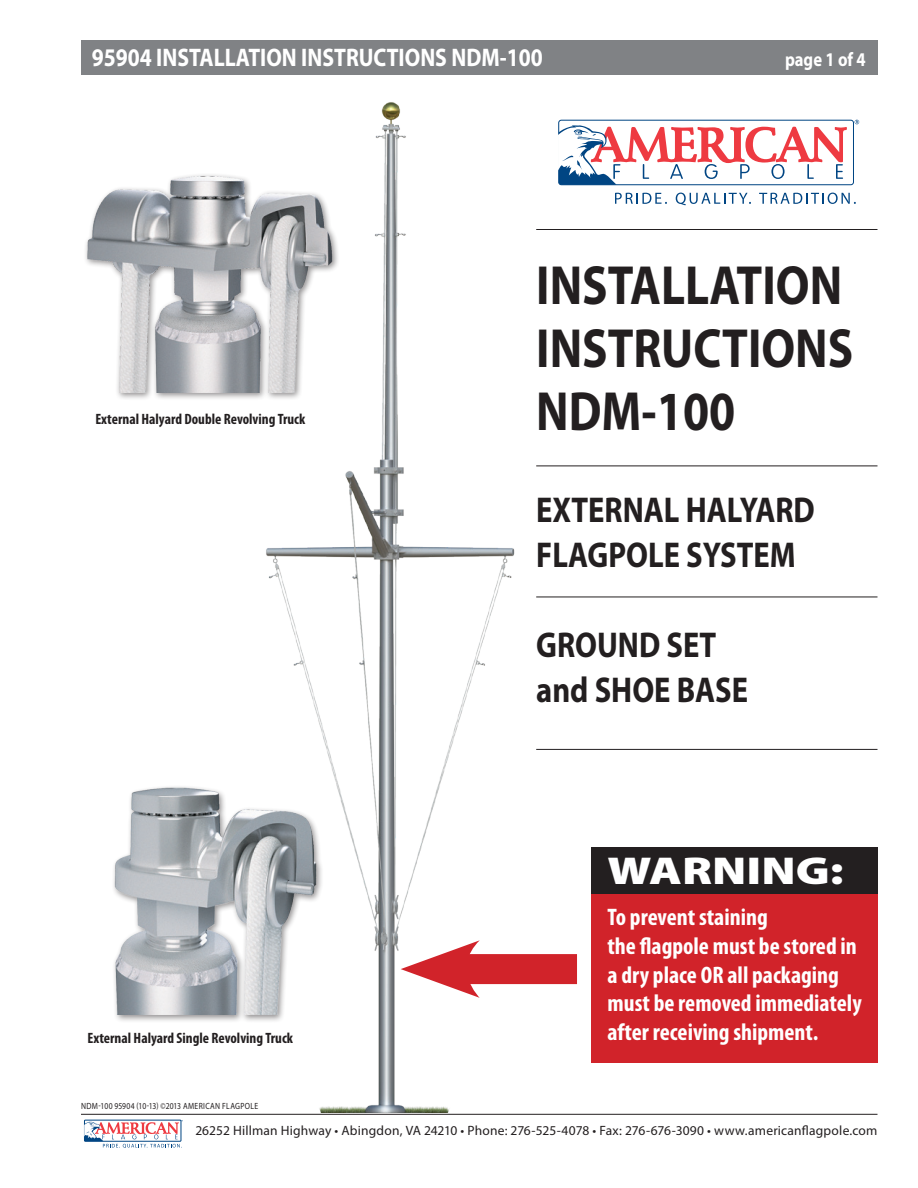
<style>
.page{position:relative;width:918px;height:1188px;background:#fff}
.page>*{position:absolute;margin:0;border:0;box-sizing:border-box;transform-origin:0 0}
.t1{font:700 55.5px "Myriad Pro";color:#231f20;scale:.85 1}
.t2{font:900 39px "Myriad Pro";color:#fff;scale:1.25 1}
.t3{font:700 36px/45px "Myriad Pro";color:#231f20;scale:.85 1}
.t4{font:700 25.5px "Myriad Pro";color:#fff;scale:.85 1}
.t5{font:700 condensed 24px/28.8px "Myriad Pro";color:#fff}
.t6{font:700 19.5px "Myriad Pro";color:#fff;scale:.85 1}
.t7{font:700 condensed 15px "Myriad Pro";color:#231f20}
.t8{font:13.5px "Myriad Pro";letter-spacing:.01em;color:#231f20}
.t9{font:9px "Myriad Pro";letter-spacing:.045em;color:#231f20;scale:.85 1}
</style>
<div class="page">
<div style="left:81px;top:40px;width:797px;height:35px;background:#808285"></div>
<svg style="left:84px;top:1120px;width:99px;height:28px"></svg>
<hr style="left:81px;top:1114px;width:797px;height:1px;background:#231f20">
<img style="left:266px;top:102px;width:263px;height:1010px">
<div style="left:83px;top:172px;width:257px;height:229px;background:#231f20;opacity:.5"></div>
<img style="left:83px;top:172px;width:258px;height:220px">
<div style="left:111px;top:785px;width:213px;height:238px;background:#231f20;opacity:.5"></div>
<img style="left:111px;top:785px;width:216px;height:229px">
<div style="left:591px;top:848px;width:287px;height:215px;background:#d1232a"></div>
<div style="left:591px;top:848px;width:287px;height:46px;background:#231f20"></div>
<div style="left:451px;top:954px;width:126px;height:30px;background:#d1232a"></div>
<svg style="left:401px;top:940px;width:79px;height:58px"></svg>
<hr style="left:536px;top:597px;width:342px;height:1px;background:#231f20">
<hr style="left:536px;top:466px;width:342px;height:1px;background:#231f20">
<hr style="left:536px;top:749px;width:342px;height:1px;background:#231f20">
<hr style="left:536px;top:229px;width:342px;height:1px;background:#231f20">
<div style="left:558px;top:120px;width:296px;height:65px;border:1px solid #004583;border-radius:3px"></div>
<svg style="left:855px;top:120px;width:4px;height:4px"></svg>
<svg style="left:615px;top:193px;width:52px;height:11px"></svg>
<svg style="left:676px;top:193px;width:75px;height:12px"></svg>
<svg style="left:759px;top:193px;width:97px;height:11px"></svg>
<svg style="left:558px;top:125px;width:289px;height:60px"></svg>
<p class="t4" style="left:92px;top:41px;width:532px">95904 INSTALLATION INSTRUCTIONS NDM-100</p>
<p class="t6" style="left:785px;top:47px;width:97px">page 1 of 4</p>
<p class="t7" style="left:95px;top:410px;width:211px">External Halyard Double Revolving Truck</p>
<p class="t1" style="left:536px;top:249px;width:362px">INSTALLATION</p>
<p class="t1" style="left:536px;top:312px;width:375px">INSTRUCTIONS</p>
<p class="t1" style="left:536px;top:375px;width:236px">NDM-100</p>
<p class="t3" style="left:536px;top:487px;width:329px">EXTERNAL HALYARD<br>FLAGPOLE SYSTEM</p>
<p class="t3" style="left:536px;top:622px;width:213px">GROUND SET</p>
<p class="t3" style="left:536px;top:667px;width:251px">and SHOE BASE</p>
<p class="t2" style="left:608px;top:845px;width:190px">WARNING:</p>
<p class="t5" style="left:608px;top:902px;width:162px">To prevent staining</p>
<p class="t5" style="left:608px;top:931px;width:256px">the flagpole must be stored in a dry place OR all packaging must be removed immediately</p>
<p class="t7" style="left:87px;top:1029px;width:207px">External Halyard Single Revolving Truck</p>
<p class="t5" style="left:608px;top:1017px;width:212px">after receiving shipment.</p>
<p class="t9" style="left:81px;top:1100px;width:210px">NDM-100 95904 (10-13) ©2013 AMERICAN FLAGPOLE</p>
<p class="t8" style="left:195px;top:1123px;width:684px">26252 Hillman Highway • Abingdon, VA 24210 • Phone: 276-525-4078 • Fax: 276-676-3090 • www.americanflagpole.com</p>
</div>
